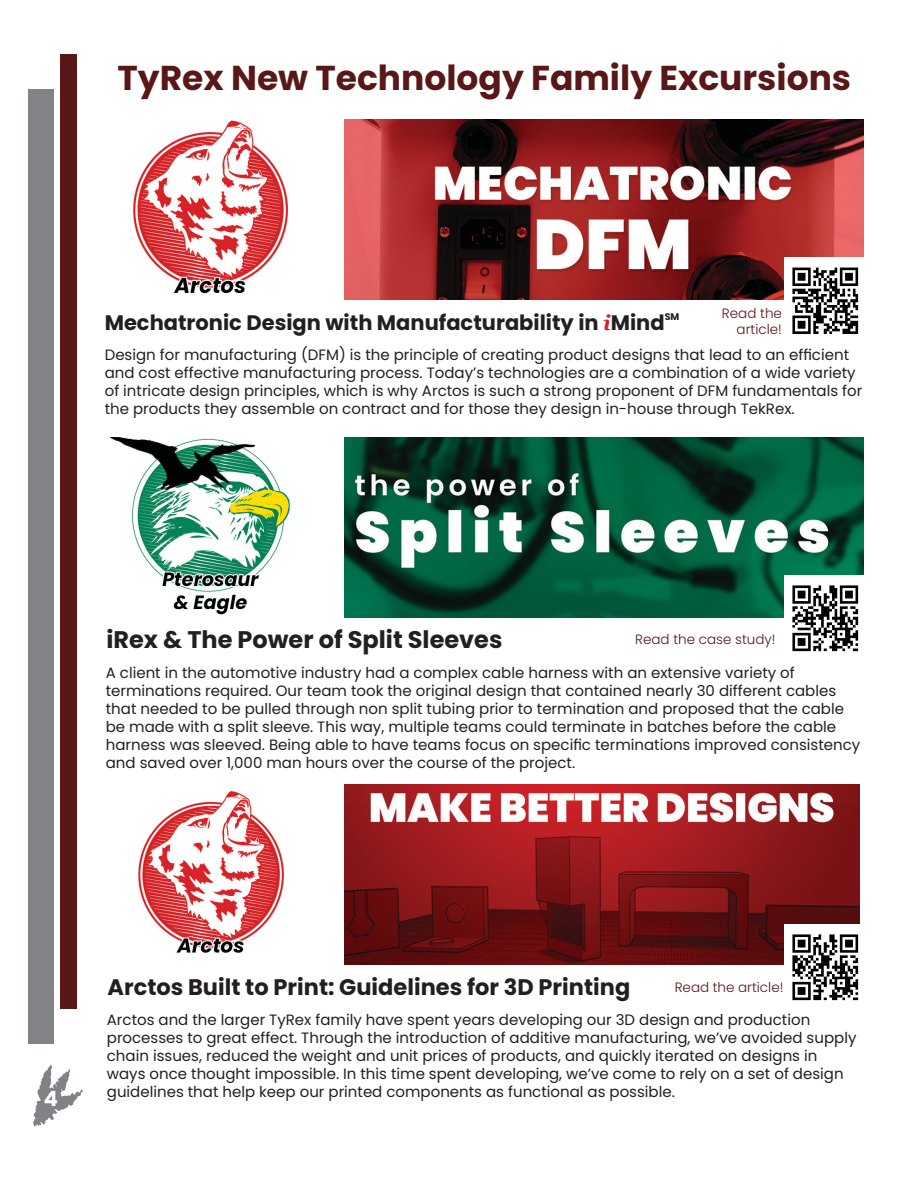
<style>
.page{position:relative;width:918px;height:1188px;background:#fff}
.page>*{position:absolute;margin:0;border:0;box-sizing:border-box;transform-origin:0 0}
.t1{font:700 34.5px "Poppins";color:#5a1718}
.t2{font:700 24px "Poppins";color:#231f20}
.t3{font:700 22.5px "Poppins";color:#231f20}
.t4{font:700 21px "Poppins";color:#231f20}
.t5{font:700 21px "Poppins";color:#fff}
.t6{font:15px/18px "Poppins";color:#231f20}
.t7{font:300 13.5px/16.2px "Poppins";color:#5a1718;text-align:right}
.t8{font:700 9.6px "Poppins";color:#231f20}
.s1{font-family:"Georgia";font-style:italic;color:#d2232a}
</style>
<div class="page">
<div style="left:28px;top:90px;width:26px;height:954px;background:#818387"></div>
<div style="left:60px;top:54px;width:16px;height:954px;background:#5a1718"></div>
<svg style="left:33px;top:1065px;width:50px;height:61px"></svg>
<img style="left:345px;top:119px;width:519px;height:180px">
<img style="left:345px;top:437px;width:519px;height:180px">
<img style="left:345px;top:785px;width:515px;height:180px">
<img style="left:133px;top:120px;width:155px;height:174px">
<img style="left:110px;top:438px;width:180px;height:177px">
<img style="left:138px;top:791px;width:146px;height:162px">
<img style="left:784px;top:258px;width:80px;height:76px">
<img style="left:784px;top:575px;width:80px;height:77px">
<img style="left:784px;top:924px;width:76px;height:77px">
<p class="t1" style="left:118px;top:58px;width:735px">TyRex New Technology Family Excursions</p>
<p class="t4" style="left:105px;top:310px;width:561px">Mechatronic Design with Manufacturability in <span class="s1">i</span>Mind</p>
<p class="t8" style="left:665px;top:311px;width:16px">SM</p>
<p class="t7" style="left:722px;top:305px;width:61px">Read the article!</p>
<p class="t6" style="left:105px;top:346px;width:759px">Design for manufacturing (DFM) is the principle of creating product designs that lead to an efficient and cost effective manufacturing process. Today’s technologies are a combination of a wide variety of intricate design principles, which is why Arctos is such a strong proponent of DFM fundamentals for the products they assemble on contract and for those they design in-house through TekRex.</p>
<p class="t2" style="left:106px;top:626px;width:398px">iRex &amp; The Power of Split Sleeves</p>
<p class="t7" style="left:635px;top:632px;width:142px">Read the case study!</p>
<p class="t6" style="left:106px;top:664px;width:756px">A client in the automotive industry had a complex cable harness with an extensive variety of terminations required. Our team took the original design that contained nearly 30 different cables that needed to be pulled through non split tubing prior to termination and proposed that the cable be made with a split sleeve. This way, multiple teams could terminate in batches before the cable harness was sleeved. Being able to have teams focus on specific terminations improved consistency and saved over 1,000 man hours over the course of the project.</p>
<p class="t5" style="left:44px;top:1086px;width:16px">4</p>
<p class="t3" style="left:108px;top:974px;width:524px">Arctos Built to Print: Guidelines for 3D Printing</p>
<p class="t7" style="left:675px;top:979px;width:110px">Read the article!</p>
<p class="t6" style="left:107px;top:1011px;width:751px">Arctos and the larger TyRex family have spent years developing our 3D design and production processes to great effect. Through the introduction of additive manufacturing, we’ve avoided supply chain issues, reduced the weight and unit prices of products, and quickly iterated on designs in ways once thought impossible. In this time spent developing, we’ve come to rely on a set of design guidelines that help keep our printed components as functional as possible.</p>
</div>
